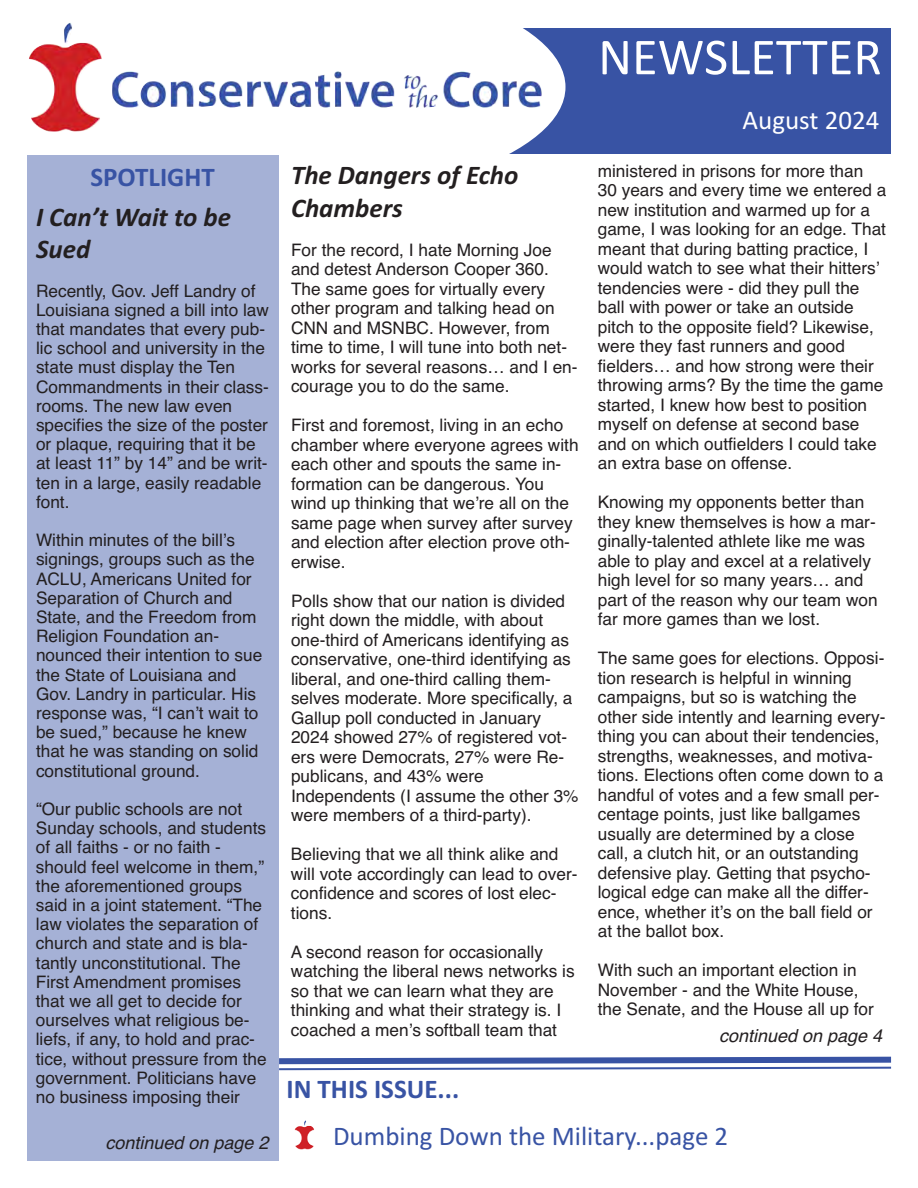
<style>
.page{position:relative;width:918px;height:1188px;background:#fff}
.page>*{position:absolute;margin:0;border:0;box-sizing:border-box;transform-origin:0 0}
.t1{font:52.5px "Calibri";color:#fff}
.t2{font:italic 700 27px/32.4px "Calibri";color:#231f20}
.t3{font:27px "Calibri";color:#3853a4}
.t4{font:700 27px "Calibri";color:#3853a4}
.t5{font:27px "Calibri";color:#fff}
.t6{font:italic 18px "Helvetica";color:#231f20}
.t7{font:17.25px/19.5px "Helvetica";color:#231f20}
</style>
<div class="page">
<img style="left:295px;top:1120px;width:19px;height:30px">
<svg style="left:279px;top:1056px;width:613px;height:15px"></svg>
<div style="left:27px;top:28px;width:864px;height:126px;background:#3853a4"></div>
<svg style="left:27px;top:28px;width:539px;height:126px;background:#e4e7f2"></svg>
<img style="left:29px;top:23px;width:513px;height:109px">
<div style="left:27px;top:155px;width:252px;height:1006px;background:#a5b1d6"></div>
<h1 class="t1" style="left:598px;top:25px;width:285px">NEWSLETTER</h1>
<h2 class="t5" style="left:743px;top:104px;width:138px">August 2024</h2>
<p class="t7" style="left:598px;top:161px;width:290px">ministered in prisons for more than 30 years and every time we entered a new institution and warmed up for a game, I was looking for an edge. That meant that during batting practice, I would watch to see what their hitters’ tendencies were - did they pull the ball with power or take an outside pitch to the opposite field? Likewise, were they fast runners and good fielders… and how strong were their throwing arms? By the time the game started, I knew how best to position myself on defense at second base and on which outfielders I could take an extra base on offense.</p>
<p class="t7" style="left:598px;top:493px;width:281px">Knowing my opponents better than they knew themselves is how a mar&shy;ginally-talented athlete like me was able to play and excel at a relatively high level for so many years… and part of the reason why our team won far more games than we lost.</p>
<p class="t7" style="left:598px;top:649px;width:289px">The same goes for elections. Opposi&shy;tion research is helpful in winning campaigns, but so is watching the other side intently and learning every&shy;thing you can about their tendencies, strengths, weaknesses, and motiva&shy;tions. Elections often come down to a handful of votes and a few small per&shy;centage points, just like ballgames usually are determined by a close call, a clutch hit, or an outstanding defensive play. Getting that psycho&shy;logical edge can make all the differ&shy;ence, whether it’s on the ball field or at the ballot box.</p>
<p class="t7" style="left:598px;top:960px;width:278px">With such an important election in<br>November - and the White House, the Senate, and the House all up for</p>
<p class="t6" style="left:719px;top:1025px;width:165px">continued on page 4</p>
<h2 class="t4" style="left:90px;top:161px;width:126px">SPOTLIGHT</h2>
<h2 class="t2" style="left:291px;top:159px;width:229px">The Dangers of Echo<br>Chambers</h2>
<p class="t7" style="left:291px;top:240px;width:288px">For the record, I hate Morning Joe and detest Anderson Cooper 360.<br>The same goes for virtually every other program and talking head on<br>CNN and MSNBC. However, from time to time, I will tune into both net&shy;works for several reasons… and I en&shy;courage you to do the same.</p>
<p class="t7" style="left:291px;top:416px;width:289px">First and foremost, living in an echo chamber where everyone agrees with each other and spouts the same in&shy;formation can be dangerous. You wind up thinking that we’re all on the same page when survey after survey and election after election prove oth&shy;erwise.</p>
<p class="t7" style="left:291px;top:591px;width:289px">Polls show that our nation is divided right down the middle, with about one-third of Americans identifying as conservative, one-third identifying as liberal, and one-third calling them&shy;selves moderate. More specifically, a Gallup poll conducted in January 2024 showed 27% of registered vot&shy;ers were Democrats, 27% were Re&shy;publicans, and 43% were Independents (I assume the other 3% were members of a third-party).</p>
<p class="t7" style="left:291px;top:844px;width:288px">Believing that we all think alike and will vote accordingly can lead to over&shy;confidence and scores of lost elec&shy;tions.</p>
<p class="t7" style="left:291px;top:942px;width:285px">A second reason for occasionally watching the liberal news networks is so that we can learn what they are thinking and what their strategy is. I coached a men’s softball team that</p>
<h2 class="t2" style="left:36px;top:200px;width:197px">I Can’t Wait to be<br>Sued</h2>
<p class="t7" style="left:36px;top:281px;width:234px">Recently, Gov. Jeff Landry of<br>Louisiana signed a bill into law that mandates that every pub&shy;lic school and university in the state must display the Ten<br>Commandments in their class&shy;rooms. The new law even specifies the size of the poster or plaque, requiring that it be at least 11” by 14” and be writ&shy;ten in a large, easily readable font.</p>
<p class="t7" style="left:36px;top:531px;width:228px">Within minutes of the bill’s signings, groups such as the<br>ACLU, Americans United for<br>Separation of Church and<br>State, and the Freedom from<br>Religion Foundation an&shy;nounced their intention to sue the State of Louisiana and<br>Gov. Landry in particular. His response was, “I can’t wait to be sued,” because he knew that he was standing on solid constitutional ground.</p>
<p class="t7" style="left:36px;top:799px;width:233px">“Our public schools are not<br>Sunday schools, and students of all faiths - or no faith - should feel welcome in them,” the aforementioned groups said in a joint statement. “The law violates the separation of church and state and is bla&shy;tantly unconstitutional. The<br>First Amendment promises that we all get to decide for ourselves what religious be&shy;liefs, if any, to hold and prac&shy;tice, without pressure from the government. Politicians have no business imposing their</p>
<p class="t6" style="left:105px;top:1132px;width:165px">continued on page 2</p>
<h2 class="t4" style="left:287px;top:1073px;width:174px">IN THIS ISSUE...</h2>
<h2 class="t3" style="left:333px;top:1119px;width:397px">Dumbing Down the Military...page 2</h2>
</div>
